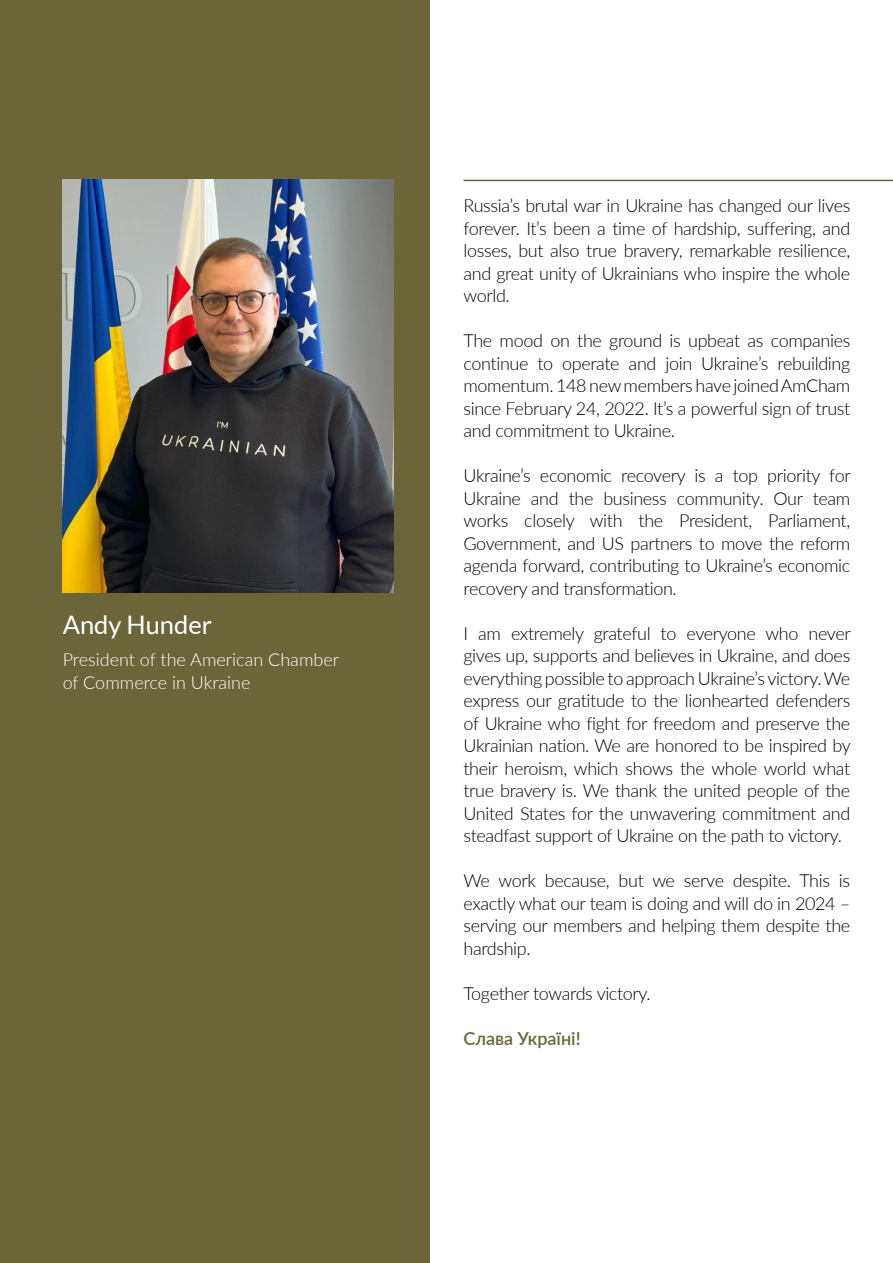
<style>
.page{position:relative;width:893px;height:1263px;background:#fff}
.page>*{position:absolute;margin:0;border:0;box-sizing:border-box;transform-origin:0 0}
.t1{font:25.5px "Lato";color:#fff}
.t2{font:300 18px/22.5px "Lato";letter-spacing:-.02em;color:#000;text-align:justify}
.t3{font:300 18px/22.5px "Lato";color:#fff}
.t4{font:600 18px "Lato";color:#6b663a}
</style>
<div class="page">
<div style="left:0;top:0;width:429px;height:1263px;background:#6b663a"></div>
<img style="left:63px;top:180px;width:330px;height:412px">
<hr style="left:463px;top:180px;width:430px;height:1px;background:#6b663a">
<h1 class="t1" style="left:63px;top:610px;width:151px">Andy Hunder</h1>
<p class="t3" style="left:63px;top:648px;width:278px">President of the American Chamber of Commerce in Ukraine</p>
<p class="t2" style="left:463px;top:194px;width:388px">Russia’s brutal war in Ukraine has changed our lives forever. It’s been a time of hardship, suffering, and losses, but also true bravery, remarkable resilience, and great unity of Ukrainians who inspire the whole world.</p>
<p class="t2" style="left:463px;top:329px;width:388px">The mood on the ground is upbeat as companies continue to operate and join Ukraine’s rebuilding momentum. 148 new members have joined AmCham since February 24, 2022. It’s a powerful sign of trust and commitment to Ukraine.</p>
<p class="t2" style="left:463px;top:464px;width:389px">Ukraine’s economic recovery is a top priority for Ukraine and the business community. Our team works closely with the President, Parliament, Government, and US partners to move the reform agenda forward, contributing to Ukraine’s economic recovery and transformation.</p>
<p class="t2" style="left:463px;top:621px;width:389px">I am extremely grateful to everyone who never gives up, supports and believes in Ukraine, and does everything possible to approach Ukraine’s victory. We express our gratitude to the lionhearted defenders of Ukraine who fight for freedom and preserve the Ukrainian nation. We are honored to be inspired by their heroism, which shows the whole world what true bravery is. We thank the united people of the United States for the unwavering commitment and steadfast support of Ukraine on the path to victory.</p>
<p class="t2" style="left:463px;top:869px;width:388px">We work because, but we serve despite. This is exactly what our team is doing and will do in 2024 – serving our members and helping them despite the hardship.</p>
<p class="t2" style="left:463px;top:981px;width:189px">Together towards victory.</p>
<p class="t4" style="left:463px;top:1025px;width:119px">Слава Україні!</p>
</div>
